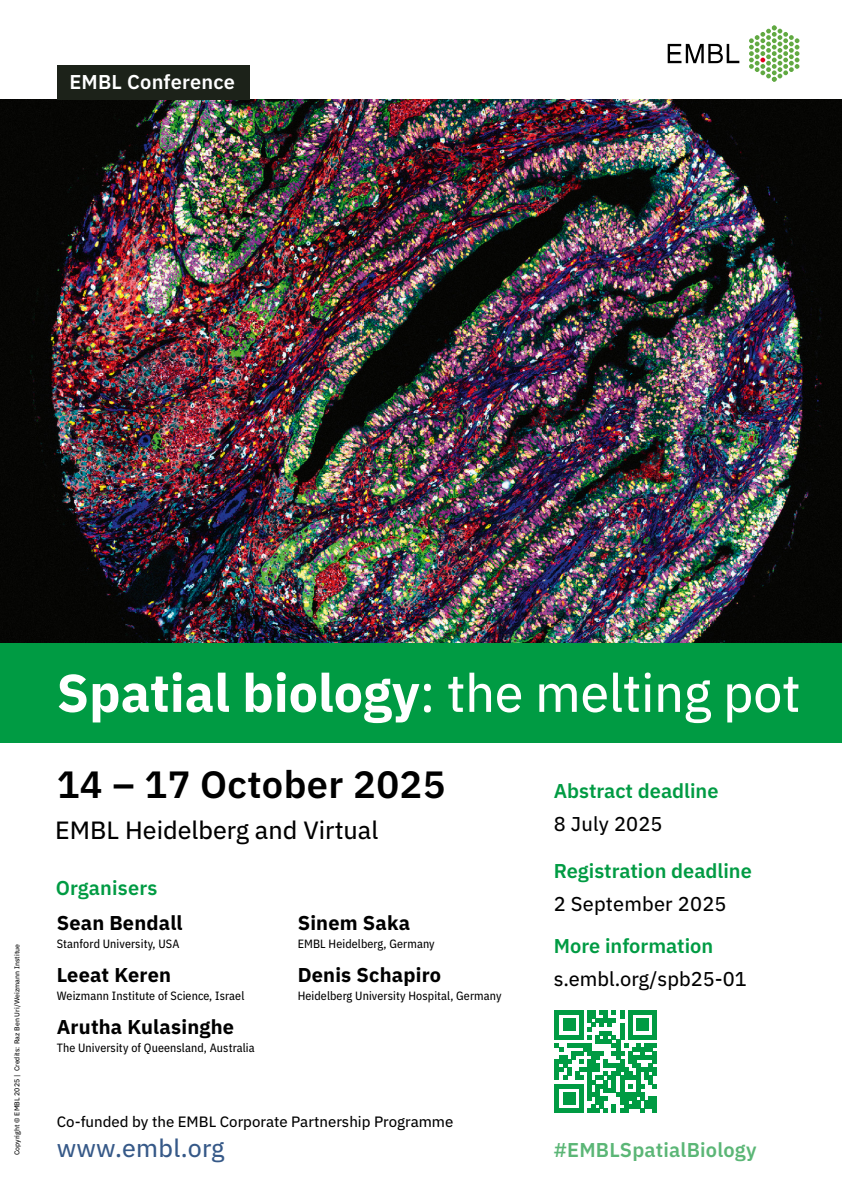
<style>
.page{position:relative;width:842px;height:1191px;background:#fff}
.page>*{position:absolute;margin:0;border:0;box-sizing:border-box;transform-origin:0 0}
.t1{font:700 53px "IBM Plex Sans";color:#fff}
.t2{font:600 38px "IBM Plex Sans";letter-spacing:.01em;color:#000}
.t3{font:25px "IBM Plex Sans Text";color:#000}
.t4{font:25px "IBM Plex Sans Text";letter-spacing:.01em;color:#365988}
.t5{font:600 20px "IBM Plex Sans";color:#009b43}
.t6{font:700 20px "IBM Plex Sans";letter-spacing:.01em;color:#000}
.t7{font:20px "IBM Plex Sans Text";letter-spacing:.01em;color:#000}
.t8{font:600 20px "IBM Plex Sans";letter-spacing:.01em;color:#5bb676}
.t9{font:600 20px "IBM Plex Sans";letter-spacing:.01em;color:#fff}
.t10{font:15px "IBM Plex Sans Text";color:#000}
.t11{font:12px "IBM Plex Sans Cond Text";letter-spacing:.01em;color:#000}
.t12{font:7px "IBM Plex Sans Text";letter-spacing:.005em;color:#000}
.s1{font-family:"IBM Plex Sans Text";font-weight:400}
</style>
<div class="page">
<img style="left:0;top:99px;width:842px;height:544px">
<svg style="left:555px;top:1010px;width:102px;height:102px"></svg>
<div style="left:0;top:643px;width:842px;height:100px;background:#009b43"></div>
<div style="left:57px;top:65px;width:192px;height:34px;background:#1c2219"></div>
<svg style="left:749px;top:26px;width:50px;height:56px"></svg>
<svg style="left:668px;top:44px;width:71px;height:19px"></svg>
<h3 class="t9" style="left:69px;top:66px;width:167px">EMBL Conference</h3>
<p class="t12" style="left:12px;top:1155px;width:213px;rotate:-90deg">Copyright © EMBL 2025 | Credits: Raz Ben Uri/Weizmann Institue</p>
<h1 class="t1" style="left:57px;top:651px;width:745px">Spatial biology<span class="s1">: the melting pot</span></h1>
<h2 class="t2" style="left:57px;top:754px;width:390px">14 – 17 October 2025</h2>
<h3 class="t3" style="left:55px;top:811px;width:325px">EMBL Heidelberg and Virtual</h3>
<h3 class="t5" style="left:56px;top:872px;width:103px">Organisers</h3>
<h3 class="t6" style="left:57px;top:907px;width:127px">Sean Bendall</h3>
<p class="t11" style="left:57px;top:934px;width:124px">Stanford University, USA</p>
<h3 class="t6" style="left:57px;top:959px;width:116px">Leeat Keren</h3>
<p class="t11" style="left:57px;top:986px;width:189px">Weizmann Institute of Science, Israel</p>
<h3 class="t6" style="left:57px;top:1010px;width:179px">Arutha Kulasinghe</h3>
<p class="t11" style="left:57px;top:1038px;width:200px">The University of Queensland, Australia</p>
<h3 class="t6" style="left:298px;top:907px;width:114px">Sinem Saka</h3>
<p class="t11" style="left:298px;top:934px;width:139px">EMBL Heidelberg, Germany</p>
<h3 class="t6" style="left:298px;top:959px;width:145px">Denis Schapiro</h3>
<p class="t11" style="left:298px;top:986px;width:205px">Heidelberg University Hospital, Germany</p>
<p class="t10" style="left:57px;top:1110px;width:398px">Co-funded by the EMBL Corporate Partnership Programme</p>
<h3 class="t4" style="left:57px;top:1129px;width:169px">www.embl.org</h3>
<h3 class="t5" style="left:554px;top:775px;width:166px">Abstract deadline</h3>
<h3 class="t7" style="left:554px;top:808px;width:110px">8 July 2025</h3>
<h3 class="t5" style="left:554px;top:855px;width:199px">Registration deadline</h3>
<h3 class="t7" style="left:554px;top:888px;width:174px">2 September 2025</h3>
<h3 class="t5" style="left:554px;top:930px;width:161px">More information</h3>
<h3 class="t7" style="left:554px;top:963px;width:194px">s.embl.org/spb25-01</h3>
<h3 class="t8" style="left:554px;top:1134px;width:204px">#EMBLSpatialBiology</h3>
</div>
